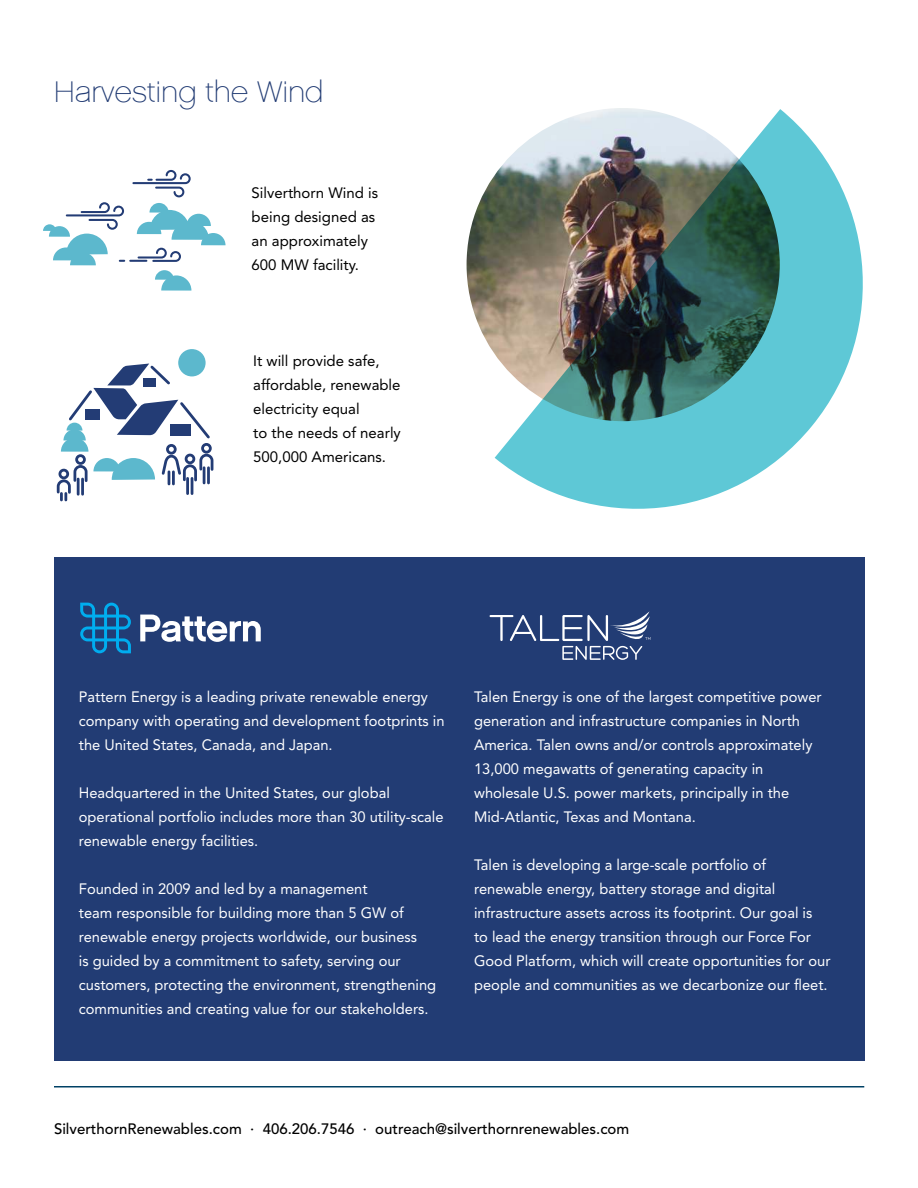
<style>
.page{position:relative;width:918px;height:1188px;background:#fff}
.page>*{position:absolute;margin:0;border:0;box-sizing:border-box;transform-origin:0 0}
.t1{font:30px "Chalet Paris Nineteen Sixty";color:#223c74}
.t2{font:15px/24px "Avenir LT Std";color:#fff}
.t3{font:15px/24px "Avenir LT Std";color:#000}
.t4{font:500 15px "Avenir LT Std";color:#000}
</style>
<div class="page">
<div style="left:54px;top:557px;width:810px;height:504px;background:#223c74"></div>
<img style="left:467px;top:108px;width:313px;height:313px;border-radius:157px">
<hr style="left:54px;top:1086px;width:810px;height:1px;background:#004165">
<img style="left:495px;top:109px;width:368px;height:400px">
<svg style="left:43px;top:170px;width:183px;height:121px"></svg>
<svg style="left:56px;top:363px;width:158px;height:137px"></svg>
<div style="left:75px;top:454px;width:11px;height:11px;border:3px solid #233c75;border-radius:50%"></div>
<hr style="left:77px;top:479px;width:3px;height:15px;background:#233c75">
<hr style="left:81px;top:479px;width:3px;height:15px;background:#233c75">
<div style="left:178px;top:349px;width:28px;height:27px;background:#5cb8cd;border-radius:50%"></div>
<svg style="left:80px;top:603px;width:51px;height:50px"></svg>
<svg style="left:140px;top:615px;width:121px;height:27px"></svg>
<svg style="left:490px;top:611px;width:161px;height:49px"></svg>
<h1 class="t1" style="left:54px;top:74px;width:271px">Harvesting the Wind</h1>
<p class="t3" style="left:252px;top:182px;width:128px">Silverthorn Wind is being designed as an approximately<br>600 MW facility.</p>
<p class="t3" style="left:253px;top:350px;width:149px">It will provide safe, affordable, renewable electricity equal<br>to the needs of nearly<br>500,000 Americans.</p>
<p class="t2" style="left:79px;top:686px;width:367px">Pattern Energy is a leading private renewable energy company with operating and development footprints in the United States, Canada, and Japan.</p>
<p class="t2" style="left:79px;top:782px;width:366px">Headquartered in the United States, our global operational portfolio includes more than 30 utility-scale renewable energy facilities.</p>
<p class="t2" style="left:79px;top:878px;width:359px">Founded in 2009 and led by a management<br>team responsible for building more than 5 GW of renewable energy projects worldwide, our business<br>is guided by a commitment to safety, serving our customers, protecting the environment, strengthening communities and creating value for our stakeholders.</p>
<p class="t2" style="left:474px;top:686px;width:349px">Talen Energy is one of the largest competitive power generation and infrastructure companies in North America. Talen owns and/or controls approximately 13,000 megawatts of generating capacity in wholesale U.S. power markets, principally in the Mid-Atlantic, Texas and Montana.</p>
<p class="t2" style="left:474px;top:854px;width:358px">Talen is developing a large-scale portfolio of renewable energy, battery storage and digital infrastructure assets across its footprint. Our goal is<br>to lead the energy transition through our Force For Good Platform, which will create opportunities for our people and communities as we decarbonize our fleet.</p>
<p class="t4" style="left:54px;top:1120px;width:577px">SilverthornRenewables.com · 406.206.7546 · outreach@silverthornrenewables.com</p>
</div>
